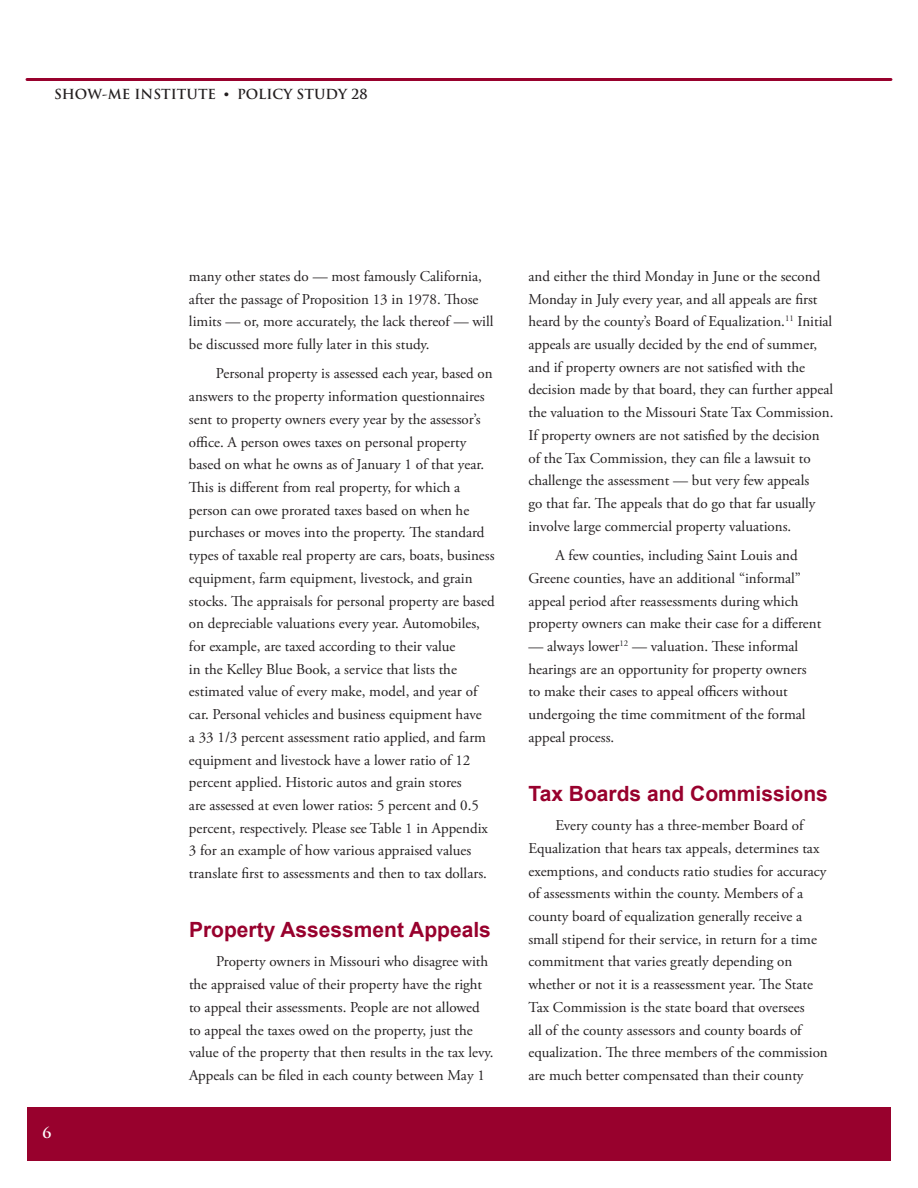
<style>
.page{position:relative;width:918px;height:1188px;background:#fff}
.page>*{position:absolute;margin:0;border:0;box-sizing:border-box;transform-origin:0 0}
.t1{font:700 21px "Arial";color:#98012d}
.t2{font:15px/22.6px "Adobe Garamond Pro";color:#231f20}
.t3{font:700 15px "Trajan Pro";color:#fff}
.t4{font:700 13.5px "Trajan Pro";color:#231f20}
.s1{font-family:"Arial"}
</style>
<div class="page">
<hr style="left:27px;top:78px;width:864px;height:3px;background:#98012d">
<div style="left:27px;top:1107px;width:864px;height:54px;background:#98012d"></div>
<p class="t4" style="left:54px;top:85px;width:315px">SHOW-ME INSTITUTE <span class="s1">•</span> POLICY STUDY 28</p>
<p class="t3" style="left:43px;top:1123px;width:10px">6</p>
<p class="t2" style="left:189px;top:265px;width:306px">many other states do — most famously California, after the passage of Proposition 13 in 1978. Those limits — or, more accurately, the lack thereof — will be discussed more fully later in this study.</p>
<p class="t2" style="left:189px;top:363px;width:307px;text-indent:27px">Personal property is assessed each year, based on answers to the property information questionnaires sent to property owners every year by the assessor’s office. A person owes taxes on personal property based on what he owns as of January 1 of that year.<br>This is different from real property, for which a person can owe prorated taxes based on when he purchases or moves into the property. The standard types of taxable real property are cars, boats, business equipment, farm equipment, livestock, and grain stocks. The appraisals for personal property are based on depreciable valuations every year. Automobiles, for example, are taxed according to their value<br>in the Kelley Blue Book, a service that lists the estimated value of every make, model, and year of car. Personal vehicles and business equipment have<br>a 33 1/3 percent assessment ratio applied, and farm equipment and livestock have a lower ratio of 12 percent applied. Historic autos and grain stores<br>are assessed at even lower ratios: 5 percent and 0.5 percent, respectively. Please see Table 1 in Appendix 3 for an example of how various appraised values translate first to assessments and then to tax dollars.</p>
<h1 class="t1" style="left:189px;top:916px;width:303px">Property Assessment Appeals</h1>
<p class="t2" style="left:189px;top:951px;width:306px;text-indent:27px">Property owners in Missouri who disagree with the appraised value of their property have the right to appeal their assessments. People are not allowed to appeal the taxes owed on the property, just the value of the property that then results in the tax levy.<br>Appeals can be filed in each county between May 1</p>
<p class="t2" style="left:528px;top:265px;width:307px">and either the third Monday in June or the second Monday in July every year, and all appeals are first heard by the county’s Board of Equalization.<sup>11</sup> Initial appeals are usually decided by the end of summer, and if property owners are not satisfied with the decision made by that board, they can further appeal the valuation to the Missouri State Tax Commission.<br>If property owners are not satisfied by the decision of the Tax Commission, they can file a lawsuit to challenge the assessment — but very few appeals<br>go that far. The appeals that do go that far usually involve large commercial property valuations.</p>
<p class="t2" style="left:528px;top:545px;width:294px;text-indent:27px">A few counties, including Saint Louis and Greene counties, have an additional “informal” appeal period after reassessments during which property owners can make their case for a different</p>
<p class="t2" style="left:528px;top:635px;width:280px">— always lower<sup>12</sup> — valuation. These informal hearings are an opportunity for property owners to make their cases to appeal officers without undergoing the time commitment of the formal appeal process.</p>
<h1 class="t1" style="left:528px;top:780px;width:301px">Tax Boards and Commissions</h1>
<p class="t2" style="left:528px;top:815px;width:301px;text-indent:27px">Every county has a three-member Board of Equalization that hears tax appeals, determines tax exemptions, and conducts ratio studies for accuracy of assessments within the county. Members of a county board of equalization generally receive a small stipend for their service, in return for a time commitment that varies greatly depending on whether or not it is a reassessment year. The State Tax Commission is the state board that oversees<br>all of the county assessors and county boards of equalization. The three members of the commission are much better compensated than their county</p>
</div>
